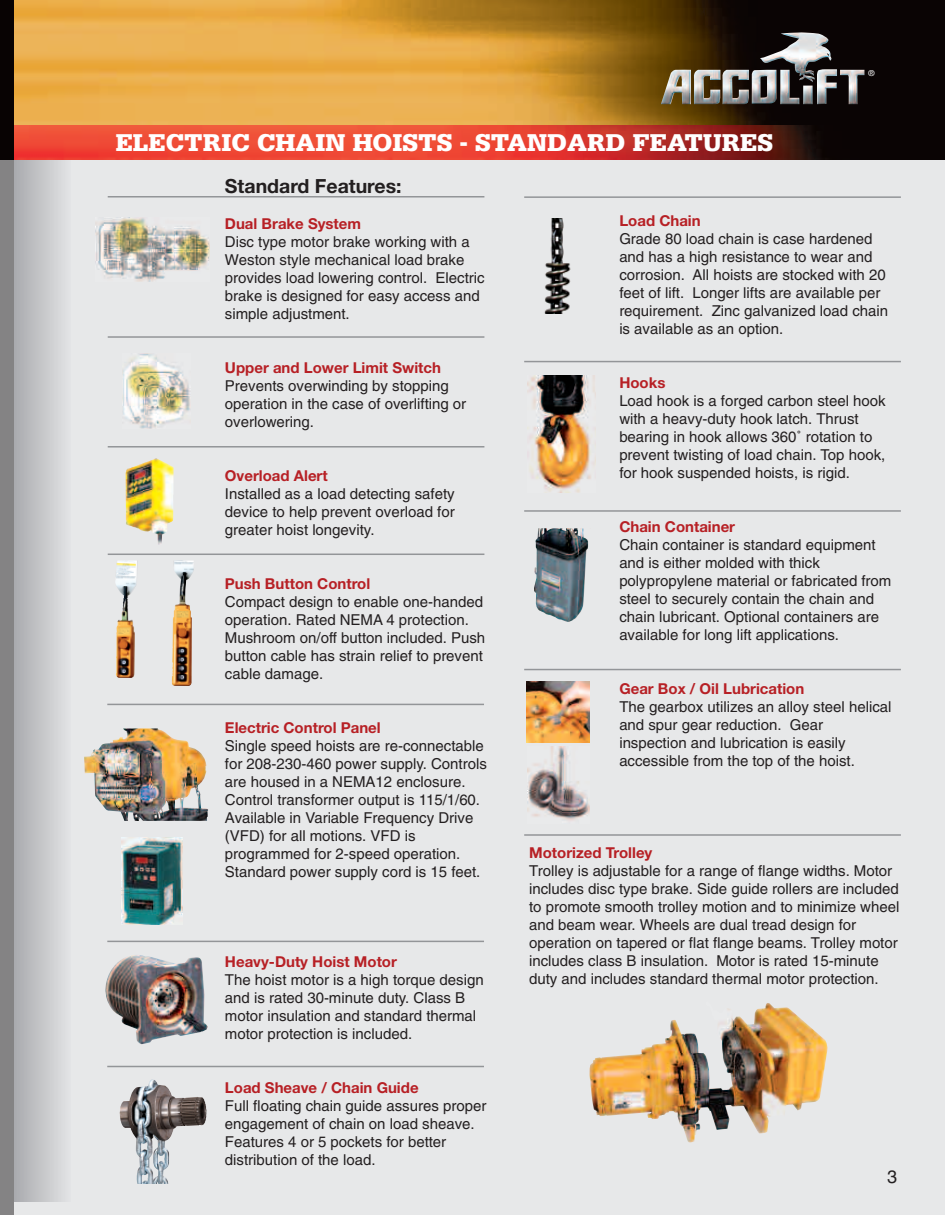
<style>
.page{position:relative;width:945px;height:1215px;background:#fff}
.page>*{position:absolute;margin:0;border:0;box-sizing:border-box;transform-origin:0 0}
.t1{font:900 25.65px "Serifa";color:#fff}
.t2{font:19.5px "Helvetica Neue Bold TT";color:#231f20}
.t3{font:18px "Helvetica";color:#231f20}
.t4{font:15px/18px "Helvetica";color:#231f20}
.t5{font:15px "Helvetica Neue Bold TT";color:#b72025}
.t6{font:8.25px "Helvetica";color:#fff}
</style>
<div class="page">
<div style="left:14px;top:74px;width:931px;height:1141px;background:#e7e8e9"></div>
<div style="left:14px;top:114px;width:57px;height:1087px;background:linear-gradient(to right,#a9aaae,#e3e4e5)"></div>
<img style="left:13px;top:0;width:932px;height:160px">
<img style="left:661px;top:32px;width:203px;height:72px">
<div style="left:0;top:0;width:13px;height:1215px;background:#848384"></div>
<img style="left:96px;top:218px;width:114px;height:63px">
<img style="left:122px;top:354px;width:68px;height:74px">
<img style="left:126px;top:458px;width:48px;height:87px">
<img style="left:115px;top:561px;width:79px;height:125px">
<img style="left:527px;top:376px;width:68px;height:117px">
<img style="left:544px;top:219px;width:27px;height:95px">
<img style="left:534px;top:528px;width:55px;height:94px">
<img style="left:527px;top:746px;width:63px;height:74px">
<hr style="left:108px;top:196px;width:376px;height:2px;background:#939598">
<hr style="left:524px;top:196px;width:377px;height:2px;background:#939598">
<hr style="left:524px;top:361px;width:377px;height:1px;background:#939598">
<hr style="left:524px;top:510px;width:377px;height:2px;background:#939598">
<hr style="left:108px;top:446px;width:376px;height:2px;background:#939598">
<hr style="left:108px;top:336px;width:376px;height:2px;background:#939598">
<hr style="left:108px;top:554px;width:376px;height:1px;background:#939598">
<hr style="left:107px;top:704px;width:377px;height:1px;background:#939598">
<hr style="left:107px;top:941px;width:377px;height:1px;background:#939598">
<hr style="left:107px;top:1066px;width:377px;height:1px;background:#939598">
<img style="left:526px;top:682px;width:64px;height:61px">
<img style="left:84px;top:729px;width:124px;height:92px">
<img style="left:105px;top:955px;width:103px;height:89px">
<img style="left:589px;top:1003px;width:238px;height:140px">
<img style="left:122px;top:837px;width:60px;height:88px">
<img style="left:120px;top:1079px;width:87px;height:105px">
<hr style="left:524px;top:669px;width:377px;height:1px;background:#939598">
<hr style="left:524px;top:834px;width:377px;height:2px;background:#939598">
<p class="t6" style="left:869px;top:70px;width:8px">®</p>
<h1 class="t1" style="left:116px;top:134px;width:659px">ELECTRIC CHAIN HOISTS - STANDARD FEATURES</h1>
<h2 class="t2" style="left:225px;top:174px;width:178px">Standard Features:</h2>
<p class="t5" style="left:225px;top:214px;width:138px">Dual Brake System</p>
<p class="t4" style="left:225px;top:234px;width:261px">Disc type motor brake working with a Weston style mechanical load brake provides load lowering control. Electric brake is designed for easy access and simple adjustment.</p>
<p class="t5" style="left:225px;top:358px;width:218px">Upper and Lower Limit Switch</p>
<p class="t4" style="left:225px;top:378px;width:243px">Prevents overwinding by stopping operation in the case of overlifting or overlowering.</p>
<p class="t5" style="left:225px;top:466px;width:104px">Overload Alert</p>
<p class="t4" style="left:225px;top:486px;width:231px;text-align:justify">Installed as a load detecting safety device to help prevent overload for greater hoist longevity.</p>
<p class="t5" style="left:225px;top:574px;width:147px">Push Button Control</p>
<p class="t4" style="left:225px;top:594px;width:262px">Compact design to enable one-handed operation. Rated NEMA 4 protection.<br>Mushroom on/off button included. Push button cable has strain relief to prevent cable damage.</p>
<p class="t5" style="left:225px;top:718px;width:157px">Electric Control Panel</p>
<p class="t4" style="left:225px;top:738px;width:263px">Single speed hoists are re-connectable for 208-230-460 power supply. Controls are housed in a NEMA12 enclosure.<br>Control transformer output is 115/1/60.<br>Available in Variable Frequency Drive (VFD) for all motions. VFD is programmed for 2-speed operation.<br>Standard power supply cord is 15 feet.</p>
<p class="t5" style="left:619px;top:211px;width:83px">Load Chain</p>
<p class="t4" style="left:619px;top:231px;width:270px">Grade 80 load chain is case hardened and has a high resistance to wear and corrosion. All hoists are stocked with 20 feet of lift. Longer lifts are available per requirement. Zinc galvanized load chain is available as an option.</p>
<p class="t5" style="left:619px;top:373px;width:48px">Hooks</p>
<p class="t4" style="left:619px;top:393px;width:268px">Load hook is a forged carbon steel hook with a heavy-duty hook latch. Thrust bearing in hook allows 360˚ rotation to prevent twisting of load chain. Top hook, for hook suspended hoists, is rigid.</p>
<p class="t5" style="left:619px;top:517px;width:117px">Chain Container</p>
<p class="t4" style="left:619px;top:537px;width:274px">Chain container is standard equipment and is either molded with thick polypropylene material or fabricated from steel to securely contain the chain and chain lubricant. Optional containers are available for long lift applications.</p>
<p class="t5" style="left:619px;top:679px;width:186px">Gear Box / Oil Lubrication</p>
<p class="t4" style="left:619px;top:699px;width:274px">The gearbox utilizes an alloy steel helical and spur gear reduction. Gear inspection and lubrication is easily accessible from the top of the hoist.</p>
<p class="t5" style="left:529px;top:843px;width:125px">Motorized Trolley</p>
<p class="t4" style="left:529px;top:863px;width:372px">Trolley is adjustable for a range of flange widths. Motor includes disc type brake. Side guide rollers are included to promote smooth trolley motion and to minimize wheel and beam wear. Wheels are dual tread design for operation on tapered or flat flange beams. Trolley motor includes class B insulation. Motor is rated 15-minute duty and includes standard thermal motor protection.</p>
<p class="t5" style="left:225px;top:952px;width:173px">Heavy-Duty Hoist Motor</p>
<p class="t4" style="left:225px;top:972px;width:260px">The hoist motor is a high torque design and is rated 30-minute duty. Class B motor insulation and standard thermal motor protection is included.</p>
<p class="t5" style="left:225px;top:1078px;width:195px">Load Sheave / Chain Guide</p>
<p class="t4" style="left:225px;top:1098px;width:263px">Full floating chain guide assures proper engagement of chain on load sheave.<br>Features 4 or 5 pockets for better distribution of the load.</p>
<p class="t3" style="left:887px;top:1170px;width:12px">3</p>
</div>
